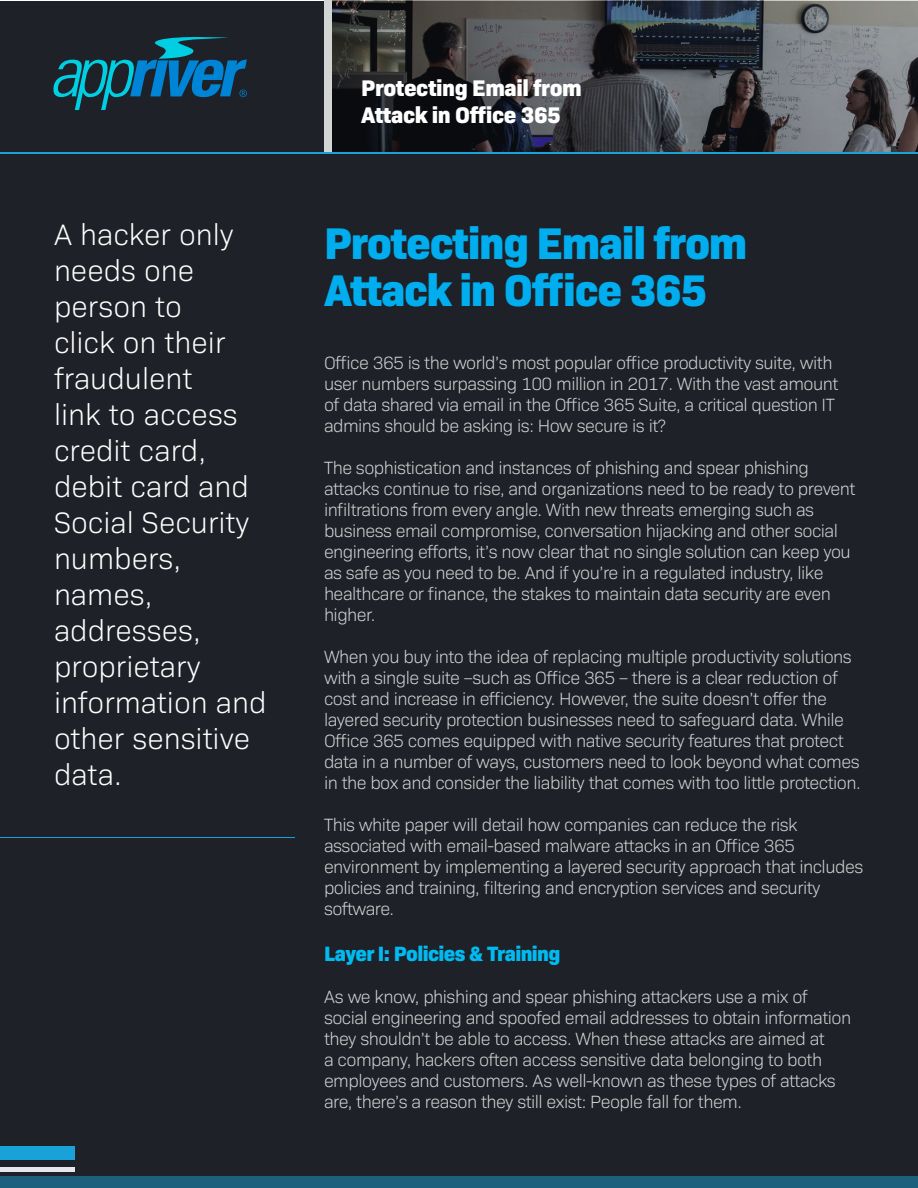
<style>
.page{position:relative;width:918px;height:1188px;background:#fff}
.page>*{position:absolute;margin:0;border:0;box-sizing:border-box;transform-origin:0 0}
.t1{font:800 45px "Bio Sans";letter-spacing:-.03em;color:#00aeef}
.t2{font:300 30px/36px "Bio Sans";color:#fff}
.t3{font:800 22.95px/27px "Bio Sans";letter-spacing:-.02em;color:#fff}
.t4{font:800 21px "Bio Sans";letter-spacing:-.03em;color:#00baf1}
.t5{font:300 18px/21px "Bio Sans";letter-spacing:-.03em;color:#d3d5d5}
</style>
<div class="page">
<div style="left:1px;top:1px;width:917px;height:1186px;background:#1e2127"></div>
<div style="left:0;top:1176px;width:918px;height:12px;background:#1b617e"></div>
<svg style="left:53px;top:37px;width:194px;height:73px"></svg>
<img style="left:332px;top:0;width:586px;height:151px">
<hr style="left:0;top:152px;width:918px;height:1px;background:#19a2d7">
<div style="left:0;top:1146px;width:74px;height:14px;background:#19a2d7"></div>
<div style="left:0;top:1167px;width:74px;height:5px;background:#e5e9eb"></div>
<hr style="left:0;top:837px;width:295px;height:1px;background:#19a2d7">
<div style="left:325px;top:0;width:7px;height:151px;background:#d3d5d5"></div>
<p class="t2" style="left:54px;top:214px;width:214px">A hacker only needs one person to<br>click on their fraudulent<br>link to access credit card, debit card and<br>Social Security numbers, names, addresses, proprietary information and other sensitive data.</p>
<p class="t3" style="left:361px;top:73px;width:222px">Protecting Email from<br>Attack in Office 365</p>
<p class="t1" style="left:324px;top:209px;width:425px">Protecting Email from</p>
<p class="t1" style="left:324px;top:255px;width:385px">Attack in Office 365</p>
<p class="t5" style="left:324px;top:351px;width:516px">Office 365 is the world’s most popular office productivity suite, with user numbers surpassing 100 million in 2017. With the vast amount of data shared via email in the Office 365 Suite, a critical question IT admins should be asking is: How secure is it?</p>
<p class="t5" style="left:324px;top:456px;width:533px">The sophistication and instances of phishing and spear phishing attacks continue to rise, and organizations need to be ready to prevent infiltrations from every angle. With new threats emerging such as business email compromise, conversation hijacking and other social engineering efforts, it’s now clear that no single solution can keep you as safe as you need to be. And if you’re in a regulated industry, like healthcare or finance, the stakes to maintain data security are even higher.</p>
<p class="t5" style="left:324px;top:645px;width:538px">When you buy into the idea of replacing multiple productivity solutions with a single suite –such as Office 365 – there is a clear reduction of cost and increase in efficiency. However, the suite doesn’t offer the layered security protection businesses need to safeguard data. While Office 365 comes equipped with native security features that protect data in a number of ways, customers need to look beyond what comes in the box and consider the liability that comes with too little protection.</p>
<p class="t5" style="left:324px;top:813px;width:541px">This white paper will detail how companies can reduce the risk associated with email-based malware attacks in an Office 365 environment by implementing a layered security approach that includes policies and training, filtering and encryption services and security software.</p>
<p class="t4" style="left:324px;top:937px;width:238px">Layer I: Policies &amp; Training</p>
<p class="t5" style="left:324px;top:985px;width:529px">As we know, phishing and spear phishing attackers use a mix of social engineering and spoofed email addresses to obtain information they shouldn’t be able to access. When these attacks are aimed at<br>a company, hackers often access sensitive data belonging to both employees and customers. As well-known as these types of attacks are, there’s a reason they still exist: People fall for them.</p>
</div>
